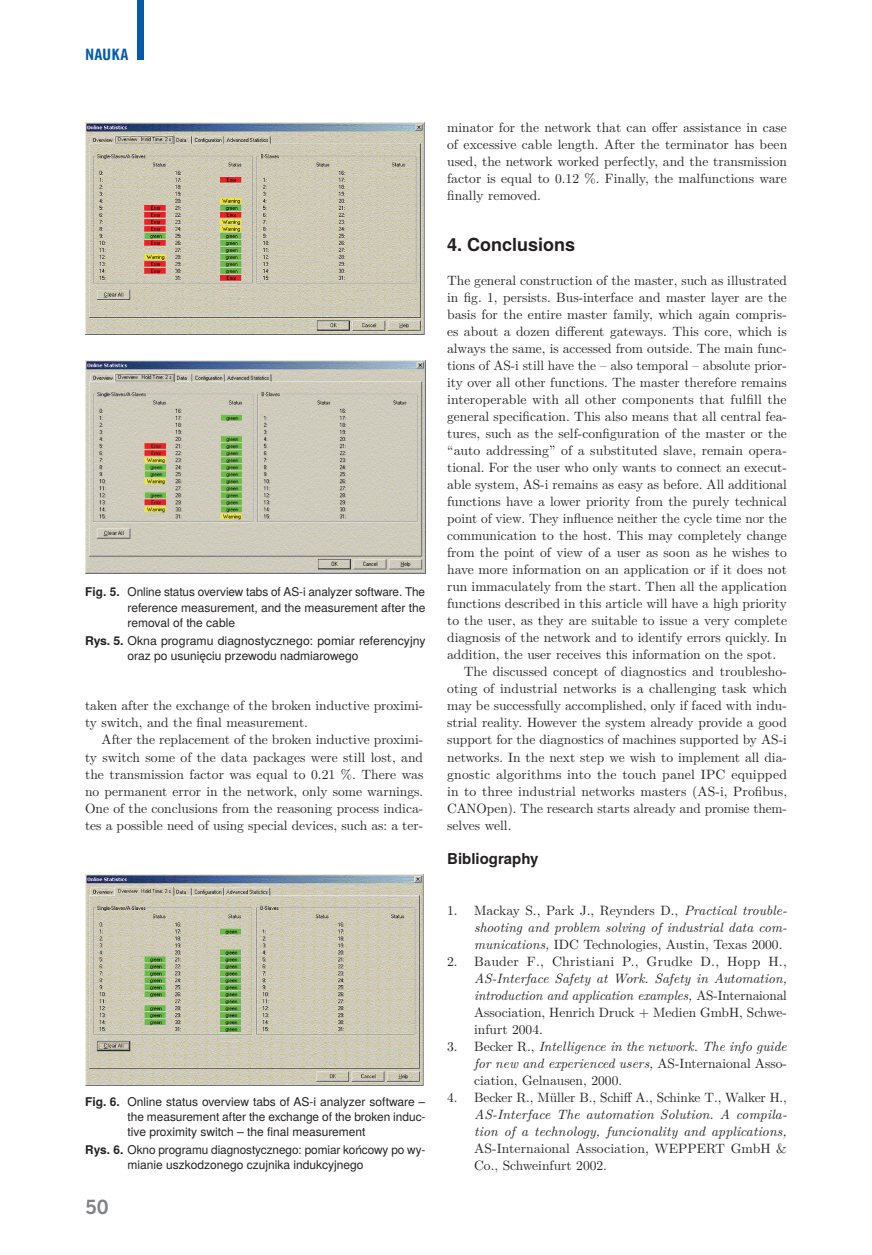
<style>
.page{position:relative;width:872px;height:1255px;background:#fff}
.page>*{position:absolute;margin:0;border:0;box-sizing:border-box;transform-origin:0 0}
.t1{font:700 18px "Te X Gyre Heros";color:#231f20}
.t2{font:700 18px "News Goth PL";color:#808285}
.t3{font:700 15px "Te X Gyre Heros";color:#231f20}
.t4{font:700 14.1px "News Goth Cn PL";color:#015aaa;scale:1.18 1}
.t5{font:13.5px/17px "LM Roman 10";color:#231f20}
.t6{font:italic 13.5px/17px "LM Roman 10";color:#231f20;text-align:justify}
.t7{font:13.5px "LM Roman 10";letter-spacing:.02em;color:#231f20}
.t8{font:12px/15px "Te X Gyre Heros";color:#231f20;text-align:justify}
.s1{font-weight:700}
.s2{font-style:normal}
</style>
<div class="page">
<div style="left:137px;top:0;width:6px;height:59px;background:#015aaa"></div>
<img style="left:85px;top:123px;width:340px;height:211px">
<img style="left:85px;top:361px;width:340px;height:212px">
<img style="left:85px;top:874px;width:338px;height:211px">
<p class="t4" style="left:85px;top:44px;width:38px">NAUKA</p>
<p class="t8" style="left:128px;top:583px;width:299px;text-indent:-43px"><span class="s1">Fig. 5.</span> Online status overview tabs of AS-i analyzer software. The reference measurement, and the measurement after the removal of the cable</p>
<p class="t8" style="left:128px;top:631px;width:299px;text-indent:-43px"><span class="s1">Rys. 5.</span> Okna programu diagnostycznego: pomiar referencyjny oraz po usunięciu przewodu nadmiarowego</p>
<p class="t5" style="left:85px;top:696px;width:340px">taken after the exchange of the broken inductive proximi&shy;ty switch, and the final measurement.</p>
<p class="t5" style="left:85px;top:730px;width:340px;text-align:justify;text-indent:16px">After the replacement of the broken inductive proximi&shy;ty switch some of the data packages were still lost, and the transmission factor was equal to 0.21 %. There was no permanent error in the network, only some warnings.<br>One of the conclusions from the reasoning process indica&shy;tes a possible need of using special devices, such as: a ter-</p>
<p class="t8" style="left:128px;top:1093px;width:299px;text-indent:-43px"><span class="s1">Fig. 6.</span> Online status overview tabs of AS-i analyzer software – the measurement after the exchange of the broken induc&shy;tive proximity switch – the final measurement</p>
<p class="t8" style="left:128px;top:1141px;width:299px;text-indent:-43px"><span class="s1">Rys. 6.</span> Okno programu diagnostycznego: pomiar końcowy po wy&shy;mianie uszkodzonego czujnika indukcyjnego</p>
<h1 class="t2" style="left:85px;top:1195px;width:25px">50</h1>
<p class="t5" style="left:447px;top:118px;width:341px;text-align:justify">minator for the network that can offer assistance in case of excessive cable length. After the terminator has been used, the network worked perfectly, and the transmission factor is equal to 0.12 %. Finally, the malfunctions ware finally removed.</p>
<h1 class="t1" style="left:447px;top:231px;width:130px">4. Conclusions</h1>
<p class="t5" style="left:447px;top:271px;width:341px">The general construction of the master, such as illustrated</p>
<p class="t5" style="left:447px;top:288px;width:341px">in fig. 1, persists. Bus-interface and master layer are the</p>
<p class="t5" style="left:447px;top:305px;width:341px">basis for the entire master family, which again compris-</p>
<p class="t5" style="left:447px;top:322px;width:341px">es about a dozen different gateways. This core, which is</p>
<p class="t5" style="left:447px;top:339px;width:341px">always the same, is accessed from outside. The main func-</p>
<p class="t5" style="left:447px;top:356px;width:341px">tions of AS-i still have the – also temporal – absolute prior-</p>
<p class="t5" style="left:447px;top:373px;width:341px">ity over all other functions. The master therefore remains</p>
<p class="t5" style="left:447px;top:390px;width:341px">interoperable with all other components that fulfill the</p>
<p class="t5" style="left:447px;top:407px;width:341px">general specification. This also means that all central fea-</p>
<p class="t5" style="left:447px;top:424px;width:341px">tures, such as the self-configuration of the master or the</p>
<p class="t5" style="left:447px;top:441px;width:341px">“auto addressing” of a substituted slave, remain opera-</p>
<p class="t5" style="left:447px;top:458px;width:341px">tional. For the user who only wants to connect an execut-</p>
<p class="t5" style="left:447px;top:475px;width:341px">able system, AS-i remains as easy as before. All additional</p>
<p class="t5" style="left:447px;top:492px;width:341px">functions have a lower priority from the purely technical</p>
<p class="t5" style="left:447px;top:509px;width:341px">point of view. They influence neither the cycle time nor the</p>
<p class="t5" style="left:447px;top:526px;width:341px">communication to the host. This may completely change</p>
<p class="t5" style="left:447px;top:543px;width:341px">from the point of view of a user as soon as he wishes to</p>
<p class="t5" style="left:447px;top:560px;width:341px">have more information on an application or if it does not</p>
<p class="t5" style="left:447px;top:577px;width:341px">run immaculately from the start. Then all the application</p>
<p class="t5" style="left:447px;top:594px;width:341px">functions described in this article will have a high priority</p>
<p class="t5" style="left:447px;top:611px;width:341px">to the user, as they are suitable to issue a very complete</p>
<p class="t5" style="left:447px;top:628px;width:341px">diagnosis of the network and to identify errors quickly. In</p>
<p class="t5" style="left:447px;top:645px;width:330px">addition, the user receives this information on the spot.</p>
<p class="t5" style="left:463px;top:662px;width:325px">The discussed concept of diagnostics and troublesho-</p>
<p class="t5" style="left:447px;top:679px;width:341px">oting of industrial networks is a challenging task which</p>
<p class="t5" style="left:447px;top:696px;width:341px">may be successfully accomplished, only if faced with indu-</p>
<p class="t5" style="left:447px;top:713px;width:341px">strial reality. However the system already provide a good</p>
<p class="t5" style="left:447px;top:730px;width:341px">support for the diagnostics of machines supported by AS-i</p>
<p class="t5" style="left:447px;top:747px;width:341px">networks. In the next step we wish to implement all dia-</p>
<p class="t5" style="left:447px;top:764px;width:341px">gnostic algorithms into the touch panel IPC equipped</p>
<p class="t5" style="left:447px;top:781px;width:341px">in to three industrial networks masters (AS-i, Profibus,</p>
<p class="t5" style="left:447px;top:798px;width:341px">CANOpen). The research starts already and promise them-</p>
<p class="t5" style="left:447px;top:815px;width:66px">selves well.</p>
<p class="t3" style="left:447px;top:846px;width:93px">Bibliography</p>
<p class="t6" style="left:474px;top:900px;width:314px;text-indent:-27px"><span class="s2">1. Mackay S., Park J., Reynders D.,</span> Practical trouble&shy;shooting and problem solving of industrial data com&shy;munications, <span class="s2">IDC Technologies, Austin, Texas 2000.</span></p>
<p class="t7" style="left:447px;top:950px;width:341px">2. Bauder F., Christiani P., Grudke D., Hopp H.,</p>
<p class="t6" style="left:474px;top:968px;width:314px">AS-Interface Safety at Work. Safety in Automation, introduction and application examples, <span class="s2">AS-Internaional Association, Henrich Druck + Medien GmbH, Schwe&shy;infurt 2004.</span></p>
<p class="t6" style="left:474px;top:1036px;width:314px;text-indent:-27px"><span class="s2">3. Becker R.,</span> Intelligence in the network. The info guide for new and experienced users, <span class="s2">AS-Internaional Asso&shy;ciation, Gelnausen, 2000.</span></p>
<p class="t5" style="left:447px;top:1087px;width:341px">4. Becker R., Müller B., Schiff A., Schinke T., Walker H.,</p>
<p class="t6" style="left:474px;top:1104px;width:314px">AS-Interface The automation Solution. A compila&shy;tion of a technology, funcionality and applications,</p>
<p class="t5" style="left:474px;top:1138px;width:314px">AS-Internaional Association, WEPPERT GmbH &amp;<br>Co., Schweinfurt 2002.</p>
</div>
